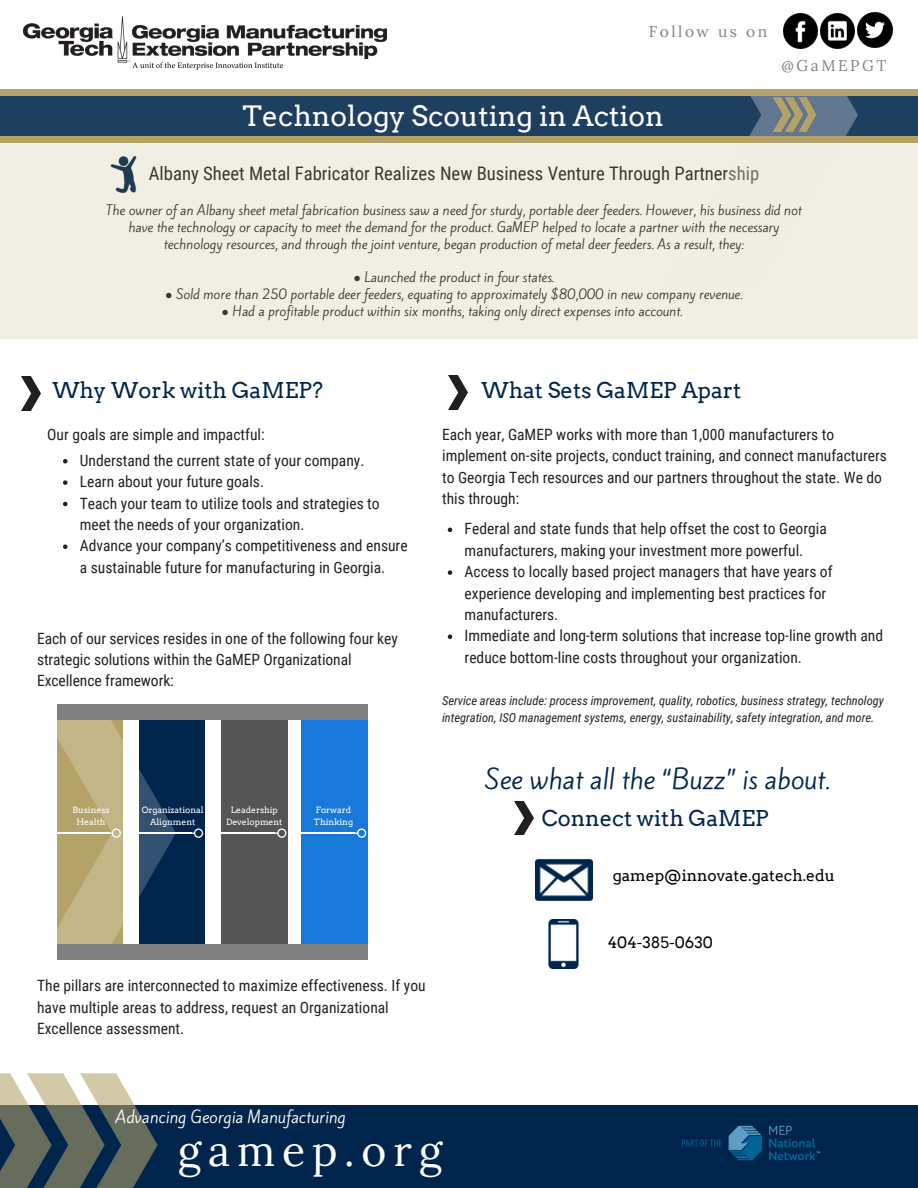
<style>
.page{position:relative;width:918px;height:1188px;background:#fff}
.page>*{position:absolute;margin:0;border:0;box-sizing:border-box;transform-origin:0 0}
.t1{font:42.75px "Lora";letter-spacing:.16em;color:#fff}
.t2{font:28.05px "Arvo";color:#fff}
.t3{font:24.9px "Kite One";color:#00254c}
.t4{font:21.75px "Arvo";color:#00254c}
.t5{font:18.6px "Roboto Condensed";color:#222}
.t6{font:15.6px/21.3px "Roboto Condensed";color:#222}
.t7{font:15.6px "Arvo";color:#000}
.t8{font:15.6px "Kite One";color:#fff}
.t9{font:15.6px "Lora";letter-spacing:.16em;color:#828282}
.t10{font:12.45px/16.8px "Kite One";color:#222;text-align:center}
.t11{font:italic 12.45px/16.8px "Roboto Condensed";color:#222}
.t12{font:8.7px/11.2px "Arvo";color:#fff;text-align:center}
.s1{font-family:"Liberation Sans"}
</style>
<div class="page">
<svg style="left:63px;top:459px;width:4px;height:5px"></svg>
<svg style="left:63px;top:480px;width:4px;height:5px"></svg>
<svg style="left:63px;top:502px;width:4px;height:4px"></svg>
<svg style="left:63px;top:545px;width:4px;height:4px"></svg>
<svg style="left:448px;top:528px;width:4px;height:4px"></svg>
<svg style="left:448px;top:570px;width:4px;height:5px"></svg>
<svg style="left:448px;top:635px;width:4px;height:4px"></svg>
<img style="left:535px;top:859px;width:58px;height:42px">
<img style="left:548px;top:919px;width:31px;height:50px">
<img style="left:24px;top:16px;width:363px;height:54px">
<img style="left:857px;top:12px;width:35px;height:35px">
<div style="left:0;top:91px;width:918px;height:50px;background:#1f3f61"></div>
<img style="left:749px;top:13px;width:108px;height:123px">
<div style="left:0;top:142px;width:918px;height:197px;background:#f1eee4"></div>
<img style="left:820px;top:14px;width:35px;height:34px">
<img style="left:783px;top:14px;width:35px;height:34px">
<div style="left:0;top:89px;width:918px;height:7px;background:#b3a369"></div>
<div style="left:0;top:136px;width:918px;height:7px;background:#b3a369"></div>
<img style="left:767px;top:97px;width:52px;height:36px">
<img style="left:780px;top:97px;width:26px;height:36px">
<div style="left:0;top:1106px;width:918px;height:82px;background:#00254c"></div>
<img style="left:21px;top:377px;width:19px;height:34px">
<img style="left:449px;top:376px;width:19px;height:34px">
<img style="left:514px;top:801px;width:19px;height:34px">
<img style="left:682px;top:1125px;width:138px;height:36px">
<img style="left:115px;top:1073px;width:53px;height:115px">
<img style="left:62px;top:1073px;width:53px;height:115px">
<img style="left:0;top:1073px;width:62px;height:115px">
<div style="left:140px;top:720px;width:65px;height:231px;background:#00254c"></div>
<div style="left:222px;top:720px;width:66px;height:235px;background:#545454"></div>
<div style="left:302px;top:716px;width:66px;height:232px;background:#1879db"></div>
<hr style="left:301px;top:832px;width:54px;height:2px;background:#fff">
<svg style="left:355px;top:828px;width:11px;height:10px"></svg>
<hr style="left:222px;top:832px;width:53px;height:2px;background:#fff">
<svg style="left:275px;top:828px;width:27px;height:10px"></svg>
<hr style="left:138px;top:832px;width:54px;height:2px;background:#fff">
<svg style="left:192px;top:828px;width:11px;height:10px"></svg>
<img style="left:57px;top:720px;width:118px;height:224px">
<div style="left:57px;top:944px;width:311px;height:16px;background:#808080"></div>
<div style="left:57px;top:704px;width:311px;height:16px;background:#808080"></div>
<p class="t9" style="left:649px;top:21px;width:120px">Follow us on</p>
<h2 class="t2" style="left:242px;top:99px;width:423px">Technology Scouting in Action</h2>
<p class="t5" style="left:149px;top:160px;width:612px">Albany Sheet Metal Fabricator Realizes New Business Venture Through Partnership</p>
<p class="t9" style="left:782px;top:55px;width:106px">@GaMEPGT</p>
<p class="t10" style="left:106px;top:202px;width:697px">The owner of an Albany sheet metal fabrication business saw a need for sturdy, portable deer feeders. However, his business did not have the technology or capacity to meet the demand for the product. GaMEP helped to locate a partner with the necessary technology resources, and through the joint venture, began production of metal deer feeders. As a result, they:</p>
<p class="t10" style="left:353px;top:269px;width:203px"><span class="s1">●</span> Launched the product in four states.</p>
<p class="t10" style="left:165px;top:286px;width:579px"><span class="s1">●</span> Sold more than 250 portable deer feeders, equating to approximately $80,000 in new company revenue.</p>
<p class="t10" style="left:222px;top:303px;width:463px"><span class="s1">●</span> Had a profitable product within six months, taking only direct expenses into account.</p>
<h3 class="t4" style="left:52px;top:377px;width:272px">Why Work with GaMEP?</h3>
<p class="t6" style="left:47px;top:423px;width:219px">Our goals are simple and impactful:</p>
<p class="t6" style="left:80px;top:449px;width:329px">Understand the current state of your company.<br>Learn about your future goals.<br>Teach your team to utilize tools and strategies to meet the needs of your organization.<br>Advance your company’s competitiveness and ensure a sustainable future for manufacturing in Georgia.</p>
<p class="t6" style="left:37px;top:627px;width:362px">Each of our services resides in one of the following four key strategic solutions within the GaMEP Organizational<br>Excellence framework:</p>
<p class="t12" style="left:72px;top:805px;width:39px">Business<br>Health</p>
<p class="t12" style="left:142px;top:805px;width:63px">Organizational<br>Alignment</p>
<p class="t12" style="left:226px;top:805px;width:58px">Leadership<br>Development</p>
<p class="t12" style="left:314px;top:805px;width:41px;text-align:left">Forward<br>Thinking</p>
<h3 class="t4" style="left:481px;top:377px;width:261px">What Sets GaMEP Apart</h3>
<p class="t6" style="left:442px;top:423px;width:446px">Each year, GaMEP works with more than 1,000 manufacturers to implement on-site projects, conduct training, and connect manufacturers to Georgia Tech resources and our partners throughout the state. We do this through:</p>
<p class="t6" style="left:465px;top:518px;width:420px">Federal and state funds that help offset the cost to Georgia manufacturers, making your investment more powerful.<br>Access to locally based project managers that have years of experience developing and implementing best practices for manufacturers.<br>Immediate and long-term solutions that increase top-line growth and reduce bottom-line costs throughout your organization.</p>
<p class="t11" style="left:442px;top:692px;width:443px">Service areas include: process improvement, quality, robotics, business strategy, technology integration, ISO management systems, energy, sustainability, safety integration, and more.</p>
<h3 class="t3" style="left:485px;top:761px;width:347px">See what all the “Buzz” is about.</h3>
<h3 class="t4" style="left:542px;top:805px;width:229px">Connect with GaMEP</h3>
<p class="t7" style="left:613px;top:866px;width:224px">gamep@innovate.gatech.edu</p>
<p class="t6" style="left:37px;top:974px;width:390px">The pillars are interconnected to maximize effectiveness. If you have multiple areas to address, request an Organizational<br>Excellence assessment.</p>
<p class="t7" style="left:608px;top:933px;width:107px">404-385-0630</p>
<p class="t8" style="left:116px;top:1106px;width:232px">Advancing Georgia Manufacturing</p>
<h1 class="t1" style="left:178px;top:1122px;width:266px">gamep.org</h1>
</div>
